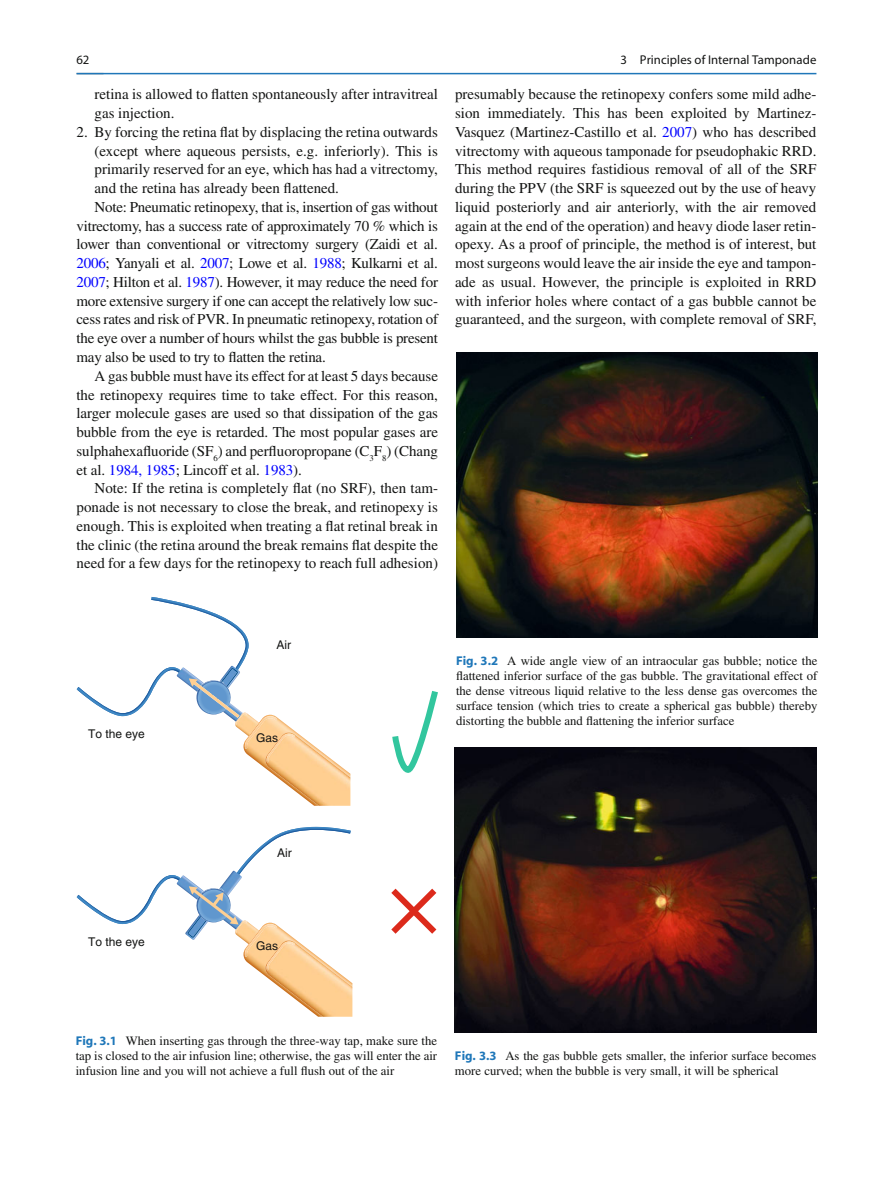
<style>
.page{position:relative;width:893px;height:1187px;background:#fff}
.page>*{position:absolute;margin:0;border:0;box-sizing:border-box;transform-origin:0 0}
.t1{font:15px/18.8px "Times";letter-spacing:-.005em;color:#131413}
.t2{font:12.75px/15px "Times";color:#131413;text-align:justify}
.t3{font:12.75px "Myriad";letter-spacing:.005em;color:#131413}
.t4{font:12px "Helvetica";color:#131413}
.s1{color:#00f}
.s2{font-family:"Myriad";font-weight:700;color:#1f77b9}
</style>
<div class="page">
<hr style="left:77px;top:73px;width:739px;height:1px;background:#1f77b9">
<svg style="left:391px;top:888px;width:46px;height:46px"></svg>
<svg style="left:392px;top:691px;width:46px;height:82px"></svg>
<img style="left:235px;top:725px;width:8px;height:7px">
<img style="left:243px;top:714px;width:53px;height:54px">
<img style="left:245px;top:716px;width:32px;height:32px">
<img style="left:265px;top:732px;width:85px;height:73px">
<img style="left:267px;top:733px;width:28px;height:29px">
<svg style="left:77px;top:597px;width:172px;height:128px"></svg>
<img style="left:78px;top:667px;width:103px;height:49px">
<img style="left:239px;top:826px;width:112px;height:45px">
<img style="left:181px;top:875px;width:16px;height:18px">
<img style="left:221px;top:870px;width:21px;height:16px">
<img style="left:185px;top:929px;width:11px;height:10px">
<svg style="left:188px;top:886px;width:59px;height:51px"></svg>
<img style="left:243px;top:922px;width:53px;height:54px">
<img style="left:245px;top:924px;width:32px;height:32px">
<img style="left:265px;top:940px;width:87px;height:76px">
<img style="left:267px;top:941px;width:28px;height:29px">
<img style="left:78px;top:875px;width:103px;height:48px">
<img style="left:456px;top:353px;width:361px;height:284px">
<img style="left:455px;top:747px;width:361px;height:285px">
<p class="t3" style="left:77px;top:55px;width:14px">62</p>
<p class="t3" style="left:621px;top:55px;width:197px">3 Principles of Internal Tamponade</p>
<p class="t1" style="left:95px;top:86px;width:345px">retina is allowed to fl atten spontaneously after intravitreal gas injection.</p>
<p class="t1" style="left:77px;top:124px;width:363px">2. By forcing the retina fl at by displacing the retina outwards</p>
<p class="t1" style="left:95px;top:143px;width:345px">(except where aqueous persists, e.g. inferiorly). This is</p>
<p class="t1" style="left:95px;top:161px;width:345px">primarily reserved for an eye, which has had a vitrectomy,</p>
<p class="t1" style="left:95px;top:180px;width:246px">and the retina has already been fl attened.</p>
<p class="t1" style="left:95px;top:199px;width:345px">Note: Pneumatic retinopexy, that is, insertion of gas without</p>
<p class="t1" style="left:77px;top:218px;width:363px">vitrectomy, has a success rate of approximately 70 % which is</p>
<p class="t1" style="left:77px;top:236px;width:363px">lower than conventional or vitrectomy surgery (Zaidi et al.</p>
<p class="t1" style="left:77px;top:255px;width:363px"><span class="s1">2006</span> ; Yanyali et al. <span class="s1">2007</span> ; Lowe et al. <span class="s1">1988</span> ; Kulkarni et al.</p>
<p class="t1" style="left:77px;top:274px;width:363px"><span class="s1">2007</span> ; Hilton et al. <span class="s1">1987</span> ) . However, it may reduce the need for</p>
<p class="t1" style="left:77px;top:293px;width:363px">more extensive surgery if one can accept the relatively low suc-</p>
<p class="t1" style="left:77px;top:311px;width:363px">cess rates and risk of PVR. In pneumatic retinopexy, rotation of</p>
<p class="t1" style="left:77px;top:330px;width:363px">the eye over a number of hours whilst the gas bubble is present</p>
<p class="t1" style="left:77px;top:349px;width:251px">may also be used to try to fl atten the retina.</p>
<p class="t1" style="left:95px;top:368px;width:345px">A gas bubble must have its effect for at least 5 days because</p>
<p class="t1" style="left:77px;top:386px;width:363px">the retinopexy requires time to take effect. For this reason,</p>
<p class="t1" style="left:77px;top:405px;width:363px">larger molecule gases are used so that dissipation of the gas</p>
<p class="t1" style="left:77px;top:424px;width:363px">bubble from the eye is retarded. The most popular gases are</p>
<p class="t1" style="left:77px;top:443px;width:363px">sulphahexa fl uoride (SF <sub>6</sub> ) and per fl uoropropane (C <sub>3</sub> F <sub>8</sub> ) (Chang</p>
<p class="t1" style="left:77px;top:461px;width:227px">et al. <span class="s1">1984, 1985</span> ; Lincoff et al. <span class="s1">1983</span> ) .</p>
<p class="t1" style="left:95px;top:480px;width:345px">Note: If the retina is completely fl at (no SRF), then tam-</p>
<p class="t1" style="left:77px;top:499px;width:363px">ponade is not necessary to close the break, and retinopexy is</p>
<p class="t1" style="left:77px;top:518px;width:363px">enough. This is exploited when treating a fl at retinal break in</p>
<p class="t1" style="left:77px;top:536px;width:363px">the clinic (the retina around the break remains fl at despite the</p>
<p class="t1" style="left:77px;top:555px;width:363px">need for a few days for the retinopexy to reach full adhesion)</p>
<p class="t1" style="left:455px;top:86px;width:363px;text-align:justify">presumably because the retinopexy confers some mild adhe&shy;sion immediately. This has been exploited by Martinez-Vasquez (Martinez-Castillo et al. <span class="s1">2007</span> ) who has described vitrectomy with aqueous tamponade for pseudophakic RRD.<br>This method requires fastidious removal of all of the SRF during the PPV (the SRF is squeezed out by the use of heavy liquid posteriorly and air anteriorly, with the air removed again at the end of the operation) and heavy diode laser retin&shy;opexy. As a proof of principle, the method is of interest, but most surgeons would leave the air inside the eye and tampon&shy;ade as usual. However, the principle is exploited in RRD with inferior holes where contact of a gas bubble cannot be guaranteed, and the surgeon, with complete removal of SRF,</p>
<p class="t4" style="left:88px;top:729px;width:58px">To the eye</p>
<p class="t4" style="left:277px;top:640px;width:16px">Air</p>
<p class="t4" style="left:256px;top:733px;width:24px">Gas</p>
<p class="t2" style="left:456px;top:654px;width:363px"><span class="s2">Fig. 3.2</span> A wide angle view of an intraocular gas bubble; notice the fl attened inferior surface of the gas bubble. The gravitational effect of the dense vitreous liquid relative to the less dense gas overcomes the surface tension (which tries to create a spherical gas bubble) thereby distorting the bubble and fl attening the inferior surface</p>
<p class="t4" style="left:88px;top:937px;width:58px">To the eye</p>
<p class="t4" style="left:277px;top:848px;width:16px">Air</p>
<p class="t4" style="left:256px;top:941px;width:24px">Gas</p>
<p class="t2" style="left:76px;top:1033px;width:363px"><span class="s2">Fig. 3.1</span> When inserting gas through the three-way tap, make sure the tap is closed to the air infusion line; otherwise, the gas will enter the air infusion line and you will not achieve a full fl ush out of the air</p>
<p class="t2" style="left:455px;top:1049px;width:363px"><span class="s2">Fig. 3.3</span> As the gas bubble gets smaller, the inferior surface becomes more curved; when the bubble is very small, it will be spherical</p>
</div>
